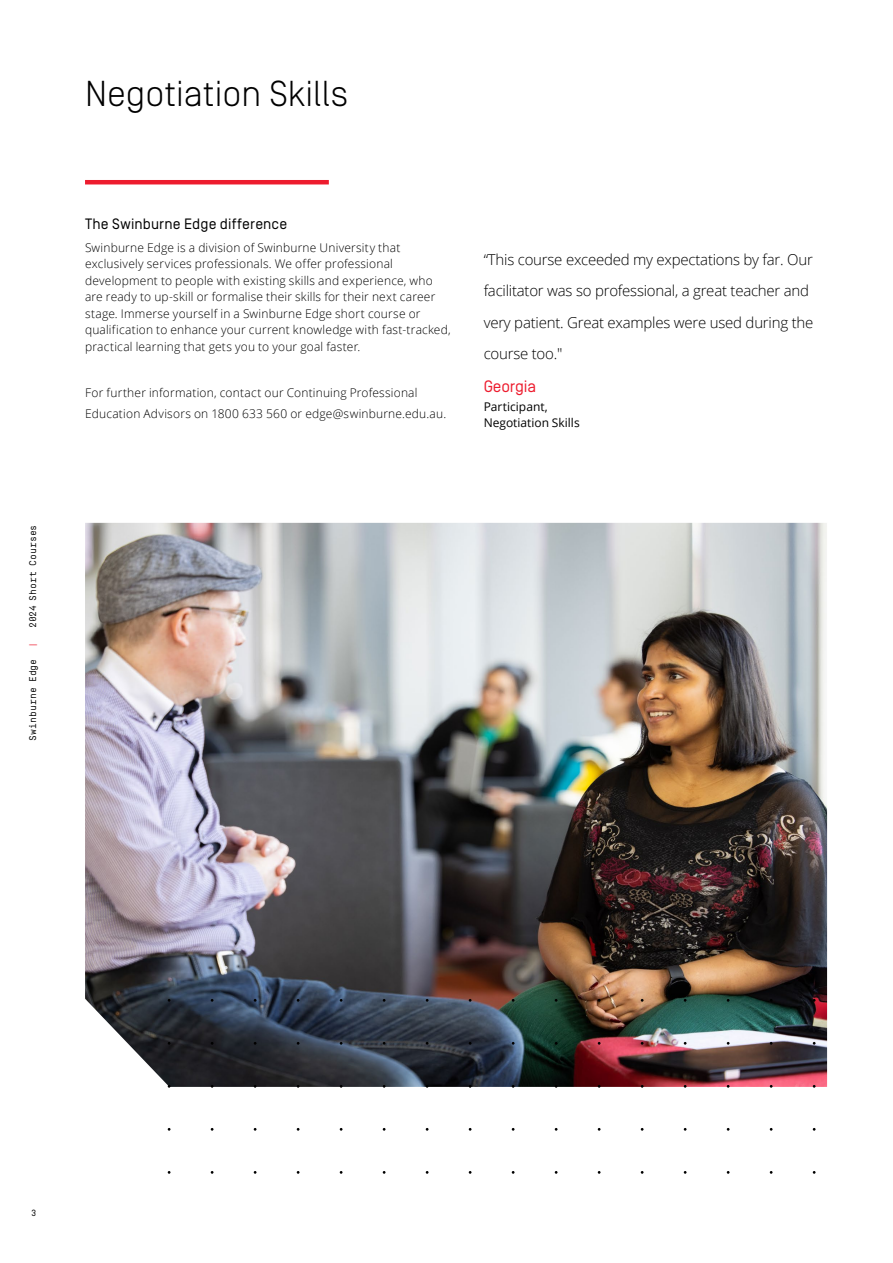
<style>
.page{position:relative;width:893px;height:1263px;background:#fff}
.page>*{position:absolute;margin:0;border:0;box-sizing:border-box;transform-origin:0 0}
.t1{font:300 36px "Simplon Norm";color:#000}
.t2{font:16.5px "Simplon Norm";letter-spacing:-.01em;color:#ed1c2e}
.t3{font:300 15px/31.5px "Open Sans";letter-spacing:-.015em;color:#000}
.t4{font:15px "Simplon Norm";letter-spacing:.01em;color:#000}
.t5{font:300 12px/16.5px "Open Sans";letter-spacing:.015em;color:#000}
.t6{font:12px/16.4px "Open Sans";color:#000}
.t7{font:9.75px "Simplon Mono";color:#000}
.t8{font:9.75px "Simplon Norm";color:#ed1c2e}
.t9{font:9px "Simplon Norm";color:#000}
</style>
<div class="page">
<hr style="left:85px;top:180px;width:244px;height:4px;background:#ed1c2e">
<img style="left:85px;top:523px;width:742px;height:564px">
<p class="t7" style="left:28px;top:628px;width:105px;rotate:-90deg">2024 Short Courses</p>
<p class="t7" style="left:28px;top:740px;width:83px;rotate:-90deg">Swinburne Edge</p>
<p class="t8" style="left:28px;top:646px;width:4px;rotate:-90deg">|</p>
<h1 class="t1" style="left:85px;top:74px;width:265px">Negotiation Skills</h1>
<p class="t4" style="left:85px;top:216px;width:204px">The Swinburne Edge difference</p>
<p class="t5" style="left:85px;top:239px;width:367px">Swinburne Edge is a division of Swinburne University that exclusively services professionals. We offer professional development to people with existing skills and experience, who are ready to up-skill or formalise their skills for their next career stage. Immerse yourself in a Swinburne Edge short course or qualification to enhance your current knowledge with fast-tracked, practical learning that gets you to your goal faster.</p>
<p class="t5" style="left:85px;top:381px;width:363px;line-height:21px">For further information, contact our Continuing Professional<br>Education Advisors on 1800 633 560 or edge@swinburne.edu.au.</p>
<p class="t3" style="left:484px;top:243px;width:331px">“This course exceeded my expectations by far. Our facilitator was so professional, a great teacher and very patient. Great examples were used during the course too."</p>
<h2 class="t2" style="left:484px;top:378px;width:54px">Georgia</h2>
<p class="t6" style="left:484px;top:398px;width:98px">Participant,<br>Negotiation Skills</p>
<p class="t9" style="left:31px;top:1208px;width:6px">3</p>
</div>
